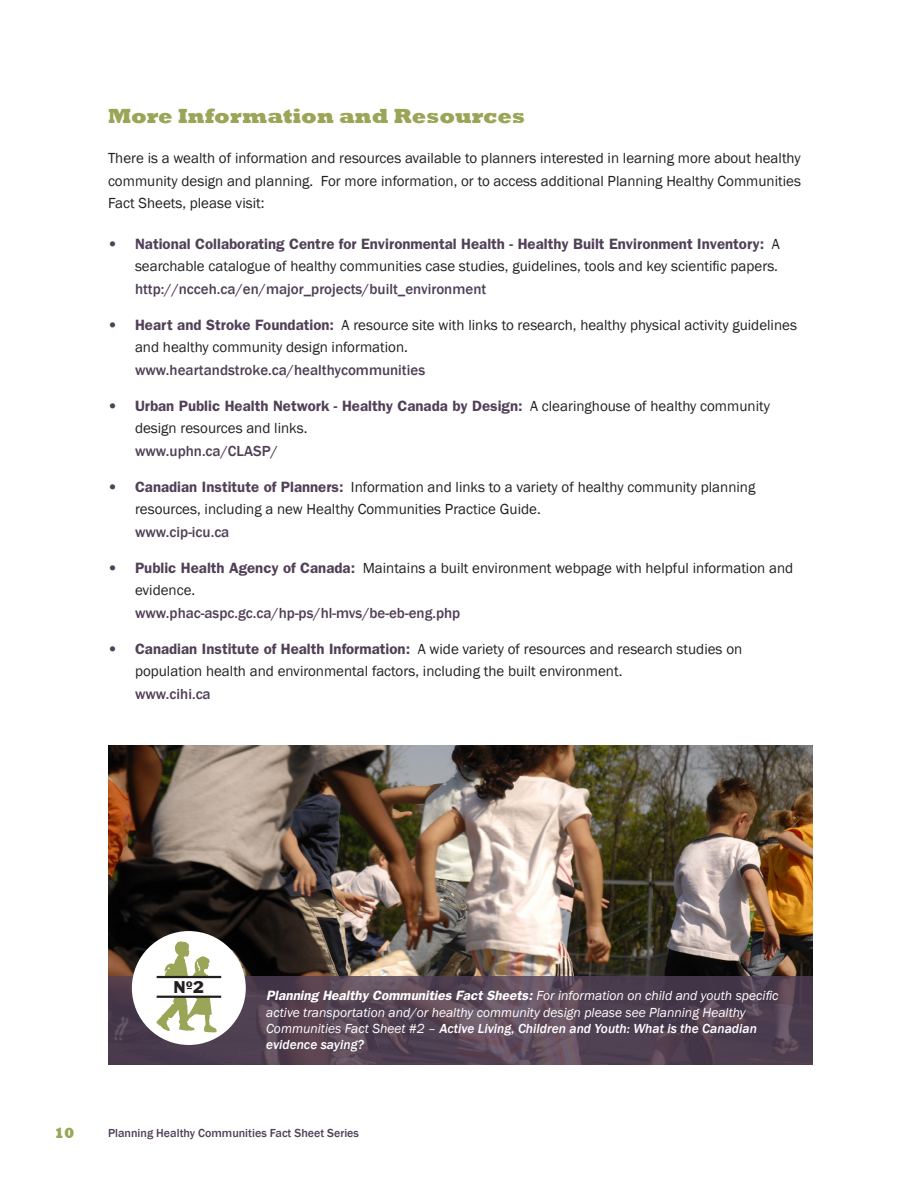
<style>
.page{position:relative;width:918px;height:1188px;background:#fff}
.page>*{position:absolute;margin:0;border:0;box-sizing:border-box;transform-origin:0 0}
.big_title{font:800 21px "Rockwell";color:#9ba557}
.t1{font:15.75px "Franklin Gothic";color:#231f20}
.bullets{font:15px/22.5px "Franklin Gothic";color:#231f20}
.body{font:15px/22.5px "Franklin Gothic";color:#231f20;text-align:justify}
.t2{font:800 15px "Rockwell";color:#9ba557}
.t3{font:italic 13.5px/16.2px "Franklin Gothic";color:#fff}
.t4{font:500 12px "Franklin Gothic";color:#514058}
.s1{font-weight:600;color:#514058}
.s2{font-weight:500;color:#514058}
.s3{font-weight:600}
.s4{font-weight:500}
</style>
<div class="page">
<img style="left:108px;top:745px;width:704px;height:231px">
<svg style="left:108px;top:976px;width:704px;height:89px;background:#544354"></svg>
<div style="left:132px;top:931px;width:114px;height:114px;background:#fff;border-radius:50%"></div>
<hr style="left:157px;top:976px;width:64px;height:2px;background:#231f20">
<hr style="left:157px;top:996px;width:64px;height:2px;background:#231f20">
<svg style="left:156px;top:941px;width:62px;height:92px"></svg>
<p class="big_title" style="left:108px;top:103px;width:419px">More Information and Resources</p>
<p class="body" style="left:108px;top:147px;width:694px">There is a wealth of information and resources available to planners interested in learning more about healthy community design and planning. For more information, or to access additional Planning Healthy Communities Fact Sheets, please visit:</p>
<p class="bullets" style="left:135px;top:233px;width:646px;text-align:justify;text-indent:-27px"><span class="s1">• National Collaborating Centre for Environmental Health - Healthy Built Environment Inventory:</span> A searchable catalogue of healthy communities case studies, guidelines, tools and key scientific papers. <span class="s2">http://ncceh.ca/en/major_projects/built_environment</span></p>
<p class="bullets" style="left:135px;top:314px;width:663px;text-indent:-27px"><span class="s1">• Heart and Stroke Foundation:</span> A resource site with links to research, healthy physical activity guidelines and healthy community design information.<br><span class="s2">www.heartandstroke.ca/healthycommunities</span></p>
<p class="bullets" style="left:135px;top:395px;width:636px;text-indent:-27px"><span class="s1">• Urban Public Health Network - Healthy Canada by Design:</span> A clearinghouse of healthy community design resources and links.<br><span class="s2">www.uphn.ca/CLASP/</span></p>
<p class="bullets" style="left:135px;top:476px;width:622px;text-indent:-27px"><span class="s1">• Canadian Institute of Planners:</span> Information and links to a variety of healthy community planning resources, including a new Healthy Communities Practice Guide.<br><span class="s2">www.cip-icu.ca</span></p>
<p class="bullets" style="left:135px;top:557px;width:660px;text-indent:-27px"><span class="s1">• Public Health Agency of Canada:</span> Maintains a built environment webpage with helpful information and evidence.<br><span class="s2">www.phac-aspc.gc.ca/hp-ps/hl-mvs/be-eb-eng.php</span></p>
<p class="bullets" style="left:135px;top:638px;width:609px;text-indent:-27px"><span class="s1">• Canadian Institute of Health Information:</span> A wide variety of resources and research studies on population health and environmental factors, including the built environment.<br><span class="s2">www.cihi.ca</span></p>
<p class="t1" style="left:173px;top:977px;width:32px">N<sup>o</sup>2</p>
<p class="t3" style="left:266px;top:988px;width:514px"><span class="s3">Planning Healthy Communities Fact Sheets:</span> For information on child and youth specific active transportation and/or healthy community design please see Planning Healthy Communities Fact Sheet #2 – <span class="s4">Active Living, Children and Youth: What is the Canadian evidence saying?</span></p>
<p class="t2" style="left:54px;top:1124px;width:22px">10</p>
<p class="t4" style="left:108px;top:1126px;width:253px">Planning Healthy Communities Fact Sheet Series</p>
</div>
